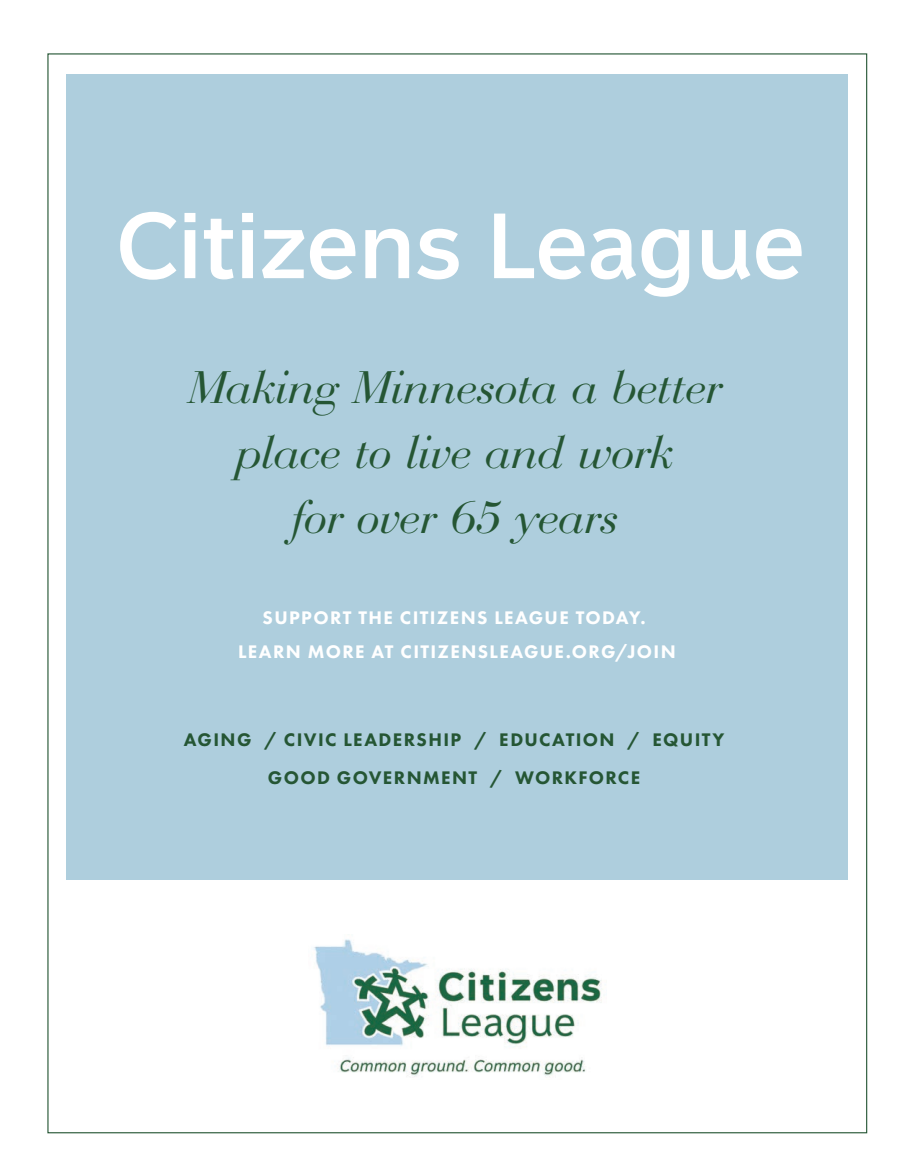
<style>
.page{position:relative;width:905px;height:1175px;background:#fff}
.page>*{position:absolute;margin:0;border:0;box-sizing:border-box;transform-origin:0 0}
.t1{font:300 92.25px "Metron";letter-spacing:-.015em;color:#fff}
.t2{font:47.7px/65.1px "Bauer Bodoni Itl H";color:#255634;text-align:center}
.t3{font:800 18.9px/33.3px "Futura PT";letter-spacing:.07em;color:#fff;text-align:center}
.t4{font:800 18.9px/37.8px "Futura PT";letter-spacing:.07em;color:#255634;text-align:center}
</style>
<div class="page">
<img style="left:313px;top:939px;width:289px;height:138px">
<div style="left:66px;top:75px;width:781px;height:805px;background:#aecedd"></div>
<p class="t1" style="left:115px;top:189px;width:692px">Citizens League</p>
<p class="t2" style="left:187px;top:354px;width:536px">Making Minnesota a better place to live and work<br>for over 65 years</p>
<p class="t3" style="left:238px;top:601px;width:439px">SUPPORT THE CITIZENS LEAGUE TODAY.<br>LEARN MORE AT CITIZENSLEAGUE.ORG/JOIN</p>
<p class="t4" style="left:184px;top:720px;width:542px">AGING / CIVIC LEADERSHIP / EDUCATION / EQUITY<br>GOOD GOVERNMENT / WORKFORCE</p>
</div>
